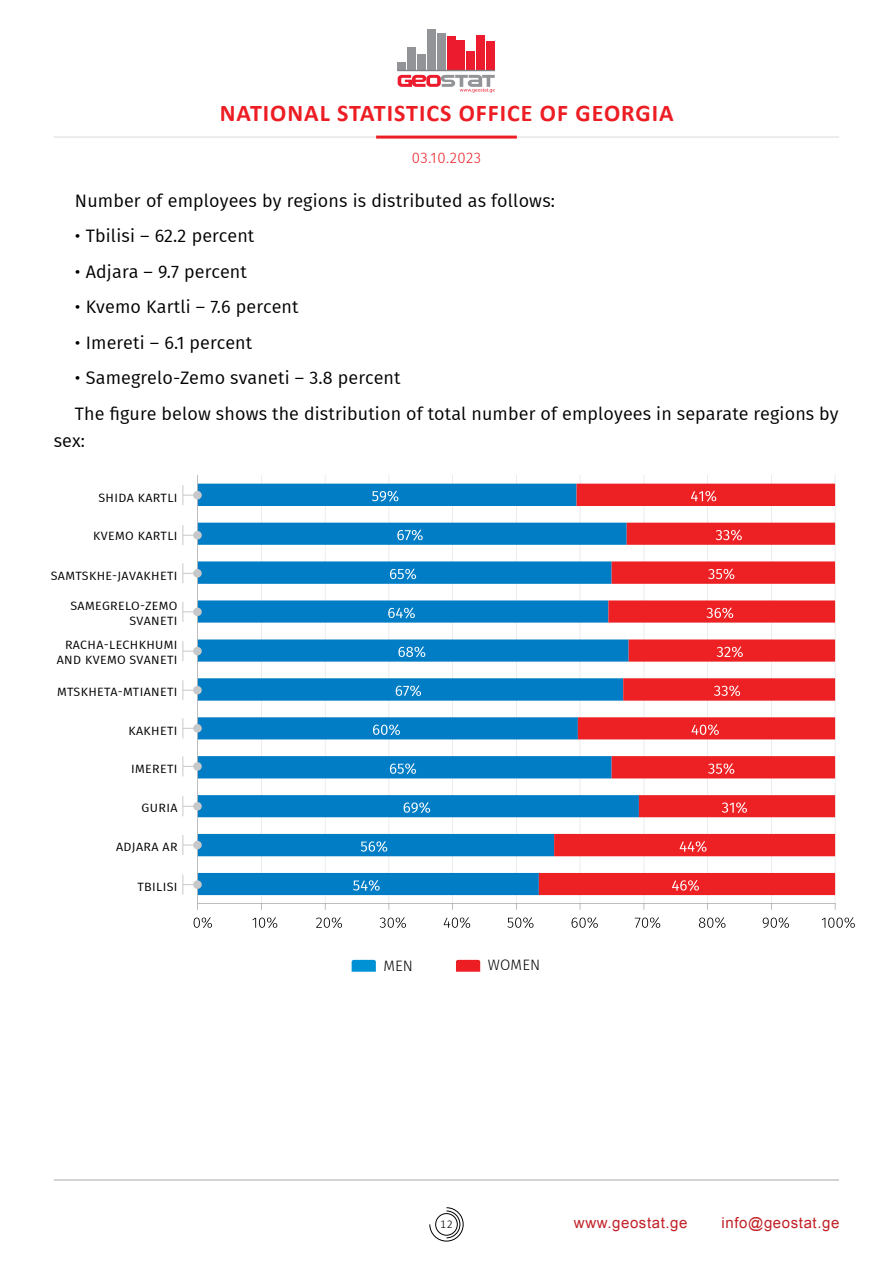
<style>
.page{position:relative;width:893px;height:1263px;background:#fff}
.page>*{position:absolute;margin:0;border:0;box-sizing:border-box;transform-origin:0 0}
.t1{font:700 24px "Calibri";letter-spacing:.04em;color:#ed1d24}
.t2{font:18px/35.5px "Fira GO";letter-spacing:.01em;color:#000}
.t3{font:15px "BPG Ingiri Arial";letter-spacing:.04em;color:#c12026}
.t4{font:300 15px "Fira GO";letter-spacing:.035em;color:#ed1d24}
.t5{font:300 15px "Fira GO";letter-spacing:.01em;color:#000}
.t6{font:12px/14.4px "Fira GO";letter-spacing:.03em;color:#000;text-align:right;scale:1.04 1}
.t7{font:300 12px "Calibri";color:#000}
</style>
<div class="page">
<svg style="left:429px;top:1207px;width:35px;height:34px"></svg>
<hr style="left:54px;top:1179px;width:785px;height:1px;background:#a7a9ac">
<hr style="left:54px;top:136px;width:785px;height:2px;background:#e6e7e8">
<hr style="left:376px;top:136px;width:141px;height:3px;background:#ed1d24">
<div style="left:398px;top:62px;width:8px;height:9px;background:#929497"></div>
<div style="left:407px;top:47px;width:9px;height:24px;background:#929497"></div>
<div style="left:417px;top:55px;width:9px;height:16px;background:#929497"></div>
<div style="left:427px;top:30px;width:9px;height:41px;background:#929497"></div>
<div style="left:437px;top:34px;width:9px;height:37px;background:#929497"></div>
<div style="left:447px;top:36px;width:8px;height:35px;background:#ec1b2e"></div>
<div style="left:457px;top:41px;width:8px;height:30px;background:#ec1b2e"></div>
<div style="left:466px;top:51px;width:9px;height:20px;background:#ec1b2e"></div>
<div style="left:476px;top:35px;width:9px;height:36px;background:#ec1b2e"></div>
<div style="left:486px;top:41px;width:9px;height:30px;background:#ec1b2e"></div>
<hr style="left:398px;top:70px;width:97px;height:1px;background:#808184">
<svg style="left:398px;top:75px;width:97px;height:18px"></svg>
<hr style="left:835px;top:475px;width:1px;height:429px;background:#e5e6e7">
<hr style="left:771px;top:475px;width:1px;height:429px;background:#e5e6e7">
<hr style="left:707px;top:475px;width:1px;height:429px;background:#e5e6e7">
<hr style="left:643px;top:475px;width:1px;height:429px;background:#e5e6e7">
<hr style="left:580px;top:475px;width:1px;height:429px;background:#e5e6e7">
<hr style="left:516px;top:475px;width:1px;height:429px;background:#e5e6e7">
<hr style="left:452px;top:475px;width:1px;height:429px;background:#e5e6e7">
<hr style="left:388px;top:475px;width:1px;height:429px;background:#e5e6e7">
<hr style="left:325px;top:475px;width:1px;height:429px;background:#e5e6e7">
<hr style="left:261px;top:475px;width:1px;height:429px;background:#e5e6e7">
<svg style="left:198px;top:484px;width:341px;height:411px;fill:#007dc5"></svg>
<svg style="left:539px;top:484px;width:296px;height:411px"></svg>
<hr style="left:197px;top:903px;width:638px;height:1px;background:#a8a8ac">
<hr style="left:197px;top:475px;width:1px;height:429px;background:#a8a8ac">
<svg style="left:353px;top:880px;width:27px;height:11px"></svg>
<svg style="left:361px;top:841px;width:26px;height:11px"></svg>
<svg style="left:404px;top:802px;width:26px;height:11px"></svg>
<svg style="left:390px;top:763px;width:26px;height:11px"></svg>
<svg style="left:373px;top:724px;width:27px;height:11px"></svg>
<svg style="left:396px;top:685px;width:25px;height:11px"></svg>
<svg style="left:398px;top:646px;width:27px;height:11px"></svg>
<svg style="left:388px;top:607px;width:27px;height:11px"></svg>
<svg style="left:390px;top:568px;width:26px;height:11px"></svg>
<svg style="left:397px;top:529px;width:26px;height:12px"></svg>
<svg style="left:372px;top:491px;width:26px;height:11px"></svg>
<svg style="left:672px;top:880px;width:27px;height:11px"></svg>
<svg style="left:680px;top:841px;width:26px;height:11px"></svg>
<svg style="left:722px;top:802px;width:25px;height:11px"></svg>
<svg style="left:708px;top:763px;width:26px;height:11px"></svg>
<svg style="left:692px;top:724px;width:27px;height:11px"></svg>
<svg style="left:714px;top:685px;width:26px;height:11px"></svg>
<svg style="left:717px;top:646px;width:26px;height:11px"></svg>
<svg style="left:706px;top:607px;width:27px;height:11px"></svg>
<svg style="left:708px;top:568px;width:26px;height:11px"></svg>
<svg style="left:716px;top:529px;width:26px;height:12px"></svg>
<svg style="left:691px;top:491px;width:25px;height:11px"></svg>
<svg style="left:194px;top:917px;width:18px;height:11px"></svg>
<svg style="left:252px;top:917px;width:25px;height:11px"></svg>
<svg style="left:316px;top:917px;width:26px;height:11px"></svg>
<svg style="left:380px;top:917px;width:26px;height:11px"></svg>
<svg style="left:444px;top:917px;width:26px;height:11px"></svg>
<svg style="left:507px;top:917px;width:26px;height:11px"></svg>
<svg style="left:572px;top:917px;width:26px;height:11px"></svg>
<svg style="left:635px;top:917px;width:25px;height:11px"></svg>
<svg style="left:699px;top:917px;width:26px;height:11px"></svg>
<svg style="left:763px;top:917px;width:26px;height:11px"></svg>
<svg style="left:822px;top:917px;width:33px;height:11px"></svg>
<div style="left:193px;top:491px;width:9px;height:8px;background:#c7c8ca;border-radius:50%"></div>
<svg style="left:182px;top:485px;width:15px;height:20px"></svg>
<div style="left:193px;top:531px;width:9px;height:8px;background:#c7c8ca;border-radius:50%"></div>
<svg style="left:182px;top:525px;width:15px;height:20px"></svg>
<div style="left:193px;top:569px;width:9px;height:9px;background:#c7c8ca;border-radius:50%"></div>
<svg style="left:182px;top:564px;width:15px;height:19px"></svg>
<div style="left:193px;top:607px;width:9px;height:9px;background:#c7c8ca;border-radius:50%"></div>
<svg style="left:182px;top:602px;width:15px;height:20px"></svg>
<div style="left:193px;top:647px;width:9px;height:8px;background:#c7c8ca;border-radius:50%"></div>
<svg style="left:182px;top:641px;width:15px;height:20px"></svg>
<div style="left:193px;top:686px;width:9px;height:8px;background:#c7c8ca;border-radius:50%"></div>
<svg style="left:182px;top:680px;width:15px;height:20px"></svg>
<div style="left:193px;top:724px;width:9px;height:9px;background:#c7c8ca;border-radius:50%"></div>
<svg style="left:182px;top:718px;width:15px;height:20px"></svg>
<div style="left:193px;top:762px;width:9px;height:9px;background:#c7c8ca;border-radius:50%"></div>
<svg style="left:182px;top:757px;width:15px;height:19px"></svg>
<div style="left:193px;top:802px;width:9px;height:8px;background:#c7c8ca;border-radius:50%"></div>
<svg style="left:182px;top:796px;width:15px;height:20px"></svg>
<div style="left:193px;top:841px;width:9px;height:8px;background:#c7c8ca;border-radius:50%"></div>
<svg style="left:182px;top:835px;width:15px;height:20px"></svg>
<div style="left:193px;top:880px;width:9px;height:9px;background:#c7c8ca;border-radius:50%"></div>
<svg style="left:182px;top:875px;width:15px;height:19px"></svg>
<svg style="left:352px;top:960px;width:24px;height:12px"></svg>
<svg style="left:456px;top:960px;width:24px;height:12px"></svg>
<h1 class="t1" style="left:220px;top:97px;width:455px">NATIONAL STATISTICS OFFICE OF GEORGIA</h1>
<p class="t4" style="left:412px;top:149px;width:71px">03.10.2023</p>
<p class="t2" style="left:75px;top:183px;width:482px">Number of employees by regions is distributed as follows:</p>
<p class="t2" style="left:75px;top:218px;width:181px">• Tbilisi – 62.2 percent</p>
<p class="t2" style="left:75px;top:254px;width:174px">• Adjara – 9.7 percent</p>
<p class="t2" style="left:75px;top:289px;width:225px">• Kvemo Kartli – 7.6 percent</p>
<p class="t2" style="left:75px;top:325px;width:179px">• Imereti – 6.1 percent</p>
<p class="t2" style="left:75px;top:360px;width:765px">• Samegrelo-Zemo svaneti – 3.8 percent<br>The figure below shows the distribution of total number of employees in separate regions by</p>
<p class="t2" style="left:54px;top:423px;width:33px">sex:</p>
<p class="t6" style="left:98px;top:491px;width:78px">SHIDA KARTLI</p>
<p class="t6" style="left:93px;top:529px;width:82px">KVEMO KARTLI</p>
<p class="t6" style="left:51px;top:569px;width:123px">SAMTSKHE-JAVAKHETI</p>
<p class="t6" style="left:70px;top:599px;width:104px">SAMEGRELO-ZEMO<br>SVANETI</p>
<p class="t6" style="left:57px;top:638px;width:118px">RACHA-LECHKHUMI<br>AND KVEMO SVANETI</p>
<p class="t6" style="left:57px;top:685px;width:117px">MTSKHETA-MTIANETI</p>
<p class="t6" style="left:129px;top:723px;width:49px">KAKHETI</p>
<p class="t6" style="left:131px;top:762px;width:46px">IMERETI</p>
<p class="t6" style="left:142px;top:800px;width:36px">GURIA</p>
<p class="t6" style="left:116px;top:840px;width:61px">ADJARA AR</p>
<p class="t6" style="left:137px;top:879px;width:40px">TBILISI</p>
<p class="t5" style="left:383px;top:957px;width:31px">MEN</p>
<p class="t5" style="left:488px;top:956px;width:54px">WOMEN</p>
<p class="t7" style="left:440px;top:1217px;width:14px">12</p>
<p class="t3" style="left:574px;top:1213px;width:115px">www.geostat.ge</p>
<p class="t3" style="left:722px;top:1213px;width:119px">info@geostat.ge</p>
</div>
